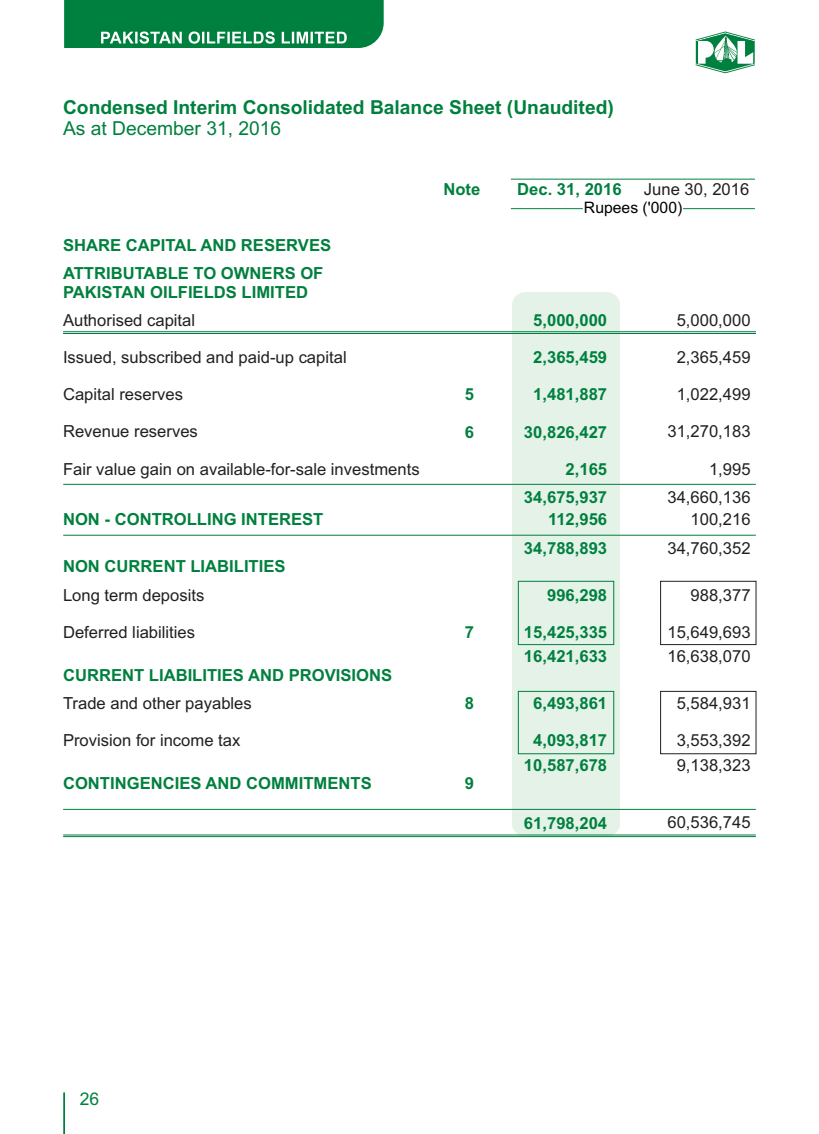
<style>
.page{position:relative;width:819px;height:1134px;background:#fff}
.page>*{position:absolute;margin:0;border:0;box-sizing:border-box;transform-origin:0 0}
.t1{font:700 19.25px "Arial";color:#00803e}
.t2{font:19.25px "Arial";color:#00803e}
.t3{font:17.5px "Arial";color:#00803e}
.t4{font:16.62px/28.3px "Arial";color:#231f20;text-align:right}
.t5{font:700 16.62px/28.3px "Arial";color:#00803e}
.t6{font:15.75px "Arial";color:#000}
</style>
<div class="page">
<div style="left:512px;top:292px;width:108px;height:545px;background:#e4f2e8;border-radius:13px"></div>
<hr style="left:63px;top:484px;width:693px;height:1px;background:#00803e">
<hr style="left:63px;top:331px;width:693px;height:1px;background:#00803e">
<hr style="left:63px;top:333px;width:693px;height:1px;background:#00803e">
<hr style="left:63px;top:809px;width:693px;height:1px;background:#00803e">
<hr style="left:63px;top:835px;width:693px;height:1px;background:#00803e">
<hr style="left:63px;top:836px;width:693px;height:1px;background:#00803e">
<hr style="left:63px;top:535px;width:693px;height:1px;background:#00803e">
<div style="left:660px;top:581px;width:96px;height:64px;border:1px solid #231f20"></div>
<div style="left:518px;top:581px;width:96px;height:64px;border:1px solid #00803e"></div>
<div style="left:660px;top:691px;width:96px;height:63px;border:1px solid #231f20"></div>
<div style="left:518px;top:691px;width:96px;height:63px;border:1px solid #00803e"></div>
<hr style="left:683px;top:208px;width:72px;height:1px;background:#00803e">
<hr style="left:511px;top:208px;width:72px;height:1px;background:#00803e">
<hr style="left:511px;top:179px;width:244px;height:1px;background:#00803e">
<svg style="left:696px;top:32px;width:59px;height:41px"></svg>
<hr style="left:63px;top:1092px;width:2px;height:42px;background:#00803e">
<svg style="left:64px;top:0;width:320px;height:48px;background:#178b4f"></svg>
<p class="t1" style="left:63px;top:100px;width:552px">Condensed Interim Consolidated Balance Sheet (Unaudited)</p>
<p class="t2" style="left:63px;top:121px;width:220px">As at December 31, 2016</p>
<p class="t5" style="left:63px;top:232px;width:270px">SHARE CAPITAL AND RESERVES<br>ATTRIBUTABLE TO OWNERS OF</p>
<p class="t5" style="left:63px;top:279px;width:247px">PAKISTAN OILFIELDS LIMITED</p>
<p class="t5" style="left:443px;top:177px;width:38px">Note</p>
<p class="t5" style="left:517px;top:177px;width:106px">Dec. 31, 2016</p>
<p class="t4" style="left:644px;top:177px;width:107px">June 30, 2016</p>
<p class="t6" style="left:584px;top:201px;width:100px">Rupees ('000)</p>
<p class="t4" style="left:63px;top:308px;width:134px">Authorised capital</p>
<p class="t4" style="left:677px;top:308px;width:75px">5,000,000</p>
<p class="t4" style="left:63px;top:345px;width:285px">Issued, subscribed and paid-up capital</p>
<p class="t4" style="left:677px;top:345px;width:75px">2,365,459</p>
<p class="t4" style="left:63px;top:382px;width:122px">Capital reserves</p>
<p class="t4" style="left:677px;top:382px;width:75px">1,022,499</p>
<p class="t4" style="left:63px;top:419px;width:136px">Revenue reserves</p>
<p class="t4" style="left:667px;top:419px;width:85px">31,270,183</p>
<p class="t4" style="left:63px;top:456px;width:358px">Fair value gain on available-for-sale investments</p>
<p class="t4" style="left:667px;top:456px;width:85px">1,995<br>34,660,136</p>
<p class="t4" style="left:667px;top:507px;width:85px">100,216<br>34,760,352</p>
<p class="t4" style="left:63px;top:582px;width:143px">Long term deposits</p>
<p class="t4" style="left:691px;top:582px;width:62px">988,377</p>
<p class="t4" style="left:63px;top:619px;width:134px">Deferred liabilities</p>
<p class="t4" style="left:667px;top:621px;width:85px;line-height:24.5px;text-align:left">15,649,693<br>16,638,070</p>
<p class="t4" style="left:63px;top:691px;width:190px">Trade and other payables</p>
<p class="t4" style="left:677px;top:691px;width:75px">5,584,931</p>
<p class="t4" style="left:63px;top:728px;width:179px">Provision for income tax</p>
<p class="t4" style="left:677px;top:730px;width:75px;line-height:24.5px;text-align:left">3,553,392<br>9,138,323</p>
<p class="t5" style="left:533px;top:308px;width:75px">5,000,000</p>
<p class="t5" style="left:533px;top:345px;width:75px">2,365,459</p>
<p class="t5" style="left:465px;top:382px;width:11px">5</p>
<p class="t5" style="left:533px;top:382px;width:75px">1,481,887</p>
<p class="t5" style="left:465px;top:419px;width:11px">6</p>
<p class="t5" style="left:524px;top:419px;width:85px">30,826,427</p>
<p class="t5" style="left:524px;top:456px;width:85px;text-align:right">2,165<br>34,675,937</p>
<p class="t5" style="left:63px;top:507px;width:262px">NON - CONTROLLING INTEREST</p>
<p class="t5" style="left:524px;top:507px;width:85px;text-align:right">112,956<br>34,788,893</p>
<p class="t5" style="left:63px;top:554px;width:224px">NON CURRENT LIABILITIES</p>
<p class="t5" style="left:547px;top:582px;width:62px">996,298</p>
<p class="t5" style="left:465px;top:619px;width:11px">7</p>
<p class="t5" style="left:524px;top:621px;width:85px;line-height:24.5px">15,425,335<br>16,421,633</p>
<p class="t5" style="left:63px;top:662px;width:331px">CURRENT LIABILITIES AND PROVISIONS</p>
<p class="t5" style="left:465px;top:691px;width:11px">8</p>
<p class="t5" style="left:533px;top:691px;width:75px">6,493,861</p>
<p class="t5" style="left:524px;top:730px;width:85px;line-height:24.5px;text-align:center">4,093,817<br>10,587,678</p>
<p class="t5" style="left:63px;top:771px;width:310px">CONTINGENCIES AND COMMITMENTS</p>
<p class="t5" style="left:465px;top:771px;width:11px">9</p>
<p class="t5" style="left:524px;top:810px;width:85px">61,798,204</p>
<p class="t4" style="left:667px;top:810px;width:85px">60,536,745</p>
<p class="t3" style="left:80px;top:1092px;width:21px">26</p>
</div>
